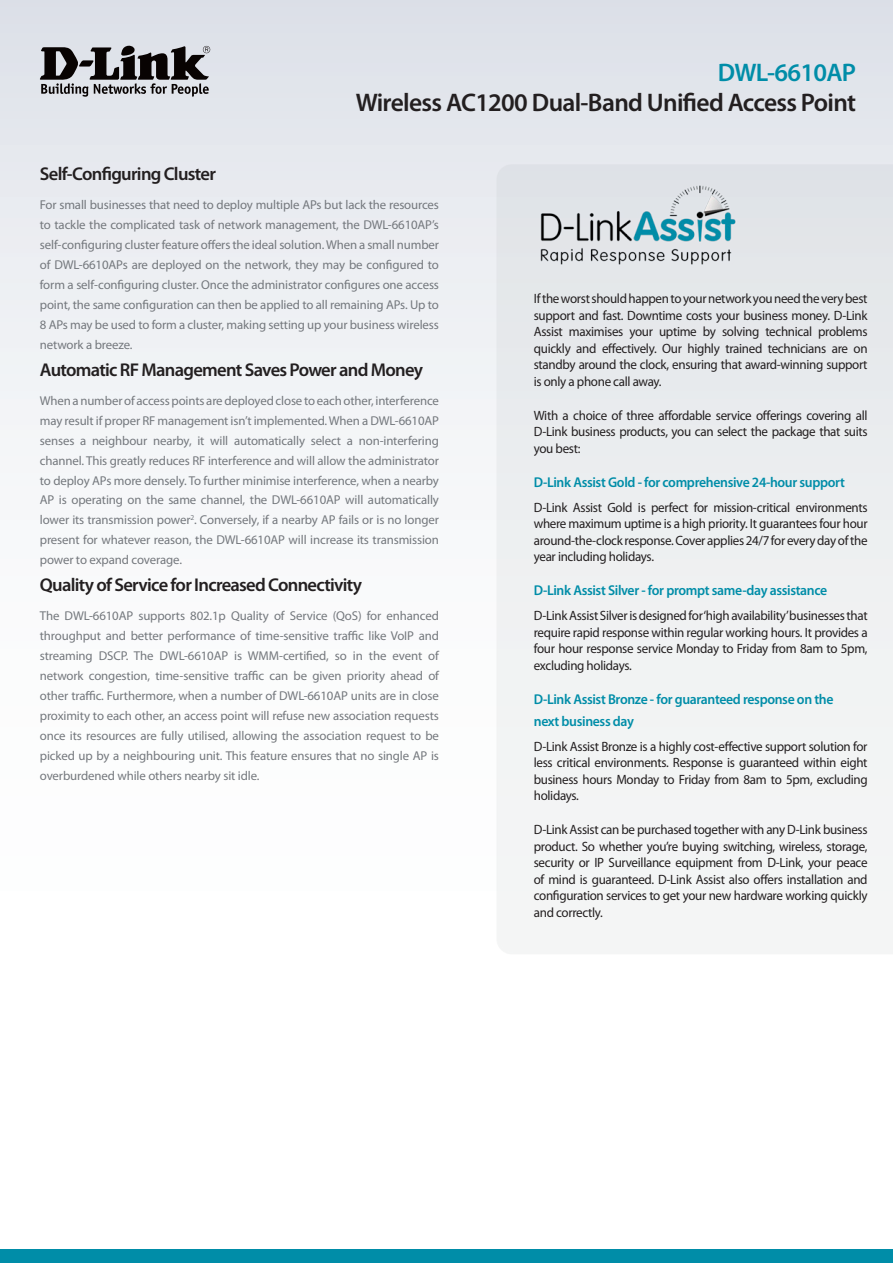
<style>
.page{position:relative;width:893px;height:1263px;background:#fff}
.page>*{position:absolute;margin:0;border:0;box-sizing:border-box;transform-origin:0 0}
.Product_Name__Conten{font:600 25.5px/30px "Myriad Pro";letter-spacing:-.025em;color:#231f20;text-align:right}
.Description_Text{font:600 18.6px "Myriad Pro";letter-spacing:-.04em;color:#231f20}
.Description_Topic{font:600 18.6px "Myriad Pro";letter-spacing:-.04em;color:#231f20}
.t1{font:600 14.25px "Myriad Pro";letter-spacing:-.025em;color:#008da8}
.t2{font:13.5px/16.5px "Myriad Pro";letter-spacing:-.025em;color:#231f20;text-align:justify}
.Description_Text-2{font:12.9px/20px "Myriad Pro";letter-spacing:-.01em;color:#74787d;text-align:justify}
.s1{color:#008da8}
</style>
<div class="page">
<div style="left:0;top:0;width:893px;height:1084px;background:linear-gradient(to bottom,#e3e6ec,#fff)"></div>
<div style="left:0;top:1249px;width:893px;height:14px;background:#008da8"></div>
<svg style="left:40px;top:46px;width:170px;height:51px;background:#807f83"></svg>
<img style="left:477px;top:152px;width:416px;height:883px">
<p class="Product_Name__Conten" style="left:356px;top:57px;width:502px"><span class="s1">DWL-6610AP<br></span>Wireless AC1200 Dual-Band Unified Access Point</p>
<p class="Description_Topic" style="left:40px;top:162px;width:178px">Self-Configuring Cluster</p>
<p class="Description_Text-2" style="left:40px;top:195px;width:401px">For small businesses that need to deploy multiple APs but lack the resources to tackle the complicated task of network management, the DWL-6610AP’s self-configuring cluster feature offers the ideal solution. When a small number of DWL-6610APs are deployed on the network, they may be configured to form a self-configuring cluster. Once the administrator configures one access point, the same configuration can then be applied to all remaining APs. Up to 8 APs may be used to form a cluster, making setting up your business wireless network a breeze.</p>
<p class="Description_Text" style="left:40px;top:358px;width:385px">Automatic RF Management Saves Power and Money</p>
<p class="Description_Text-2" style="left:40px;top:390px;width:401px">When a number of access points are deployed close to each other, interference may result if proper RF management isn’t implemented. When a DWL-6610AP senses a neighbour nearby, it will automatically select a non-interfering channel. This greatly reduces RF interference and will allow the administrator to deploy APs more densely. To further minimise interference, when a nearby AP is operating on the same channel, the DWL-6610AP will automatically lower its transmission power<sup>2</sup>. Conversely, if a nearby AP fails or is no longer present for whatever reason, the DWL-6610AP will increase its transmission power to expand coverage.</p>
<p class="Description_Text" style="left:40px;top:573px;width:324px">Quality of Service for Increased Connectivity</p>
<p class="Description_Text-2" style="left:40px;top:606px;width:401px">The DWL-6610AP supports 802.1p Quality of Service (QoS) for enhanced throughput and better performance of time-sensitive traffic like VoIP and streaming DSCP. The DWL-6610AP is WMM-certified, so in the event of network congestion, time-sensitive traffic can be given priority ahead of other traffic. Furthermore, when a number of DWL-6610AP units are in close proximity to each other, an access point will refuse new association requests once its resources are fully utilised, allowing the association request to be picked up by a neighbouring unit. This feature ensures that no single AP is overburdened while others nearby sit idle.</p>
<p class="t2" style="left:534px;top:290px;width:335px">If the worst should happen to your network you need the very best support and fast. Downtime costs your business money. D-Link Assist maximises your uptime by solving technical problems quickly and effectively. Our highly trained technicians are on standby around the clock, ensuring that award-winning support is only a phone call away.</p>
<p class="t2" style="left:534px;top:407px;width:335px">With a choice of three affordable service offerings covering all D-Link business products, you can select the package that suits you best:</p>
<p class="t1" style="left:534px;top:473px;width:313px">D-Link Assist Gold - for comprehensive 24-hour support</p>
<p class="t2" style="left:534px;top:499px;width:335px">D-Link Assist Gold is perfect for mission-critical environments where maximum uptime is a high priority. It guarantees four hour around-the-clock response. Cover applies 24/7 for every day of the year including holidays.</p>
<p class="t1" style="left:534px;top:581px;width:295px">D-Link Assist Silver - for prompt same-day assistance</p>
<p class="t2" style="left:534px;top:607px;width:335px">D-Link Assist Silver is designed for ‘high availability’businesses that require rapid response within regular working hours. It provides a four hour response service Monday to Friday from 8am to 5pm, excluding holidays.</p>
<p class="t1" style="left:534px;top:690px;width:301px">D-Link Assist Bronze - for guaranteed response on the</p>
<p class="t1" style="left:534px;top:712px;width:102px">next business day</p>
<p class="t2" style="left:534px;top:738px;width:335px">D-Link Assist Bronze is a highly cost-effective support solution for less critical environments. Response is guaranteed within eight business hours Monday to Friday from 8am to 5pm, excluding holidays.</p>
<p class="t2" style="left:534px;top:821px;width:335px">D-Link Assist can be purchased together with any D-Link business product. So whether you’re buying switching, wireless, storage, security or IP Surveillance equipment from D-Link, your peace of mind is guaranteed. D-Link Assist also offers installation and configuration services to get your new hardware working quickly and correctly.</p>
</div>
